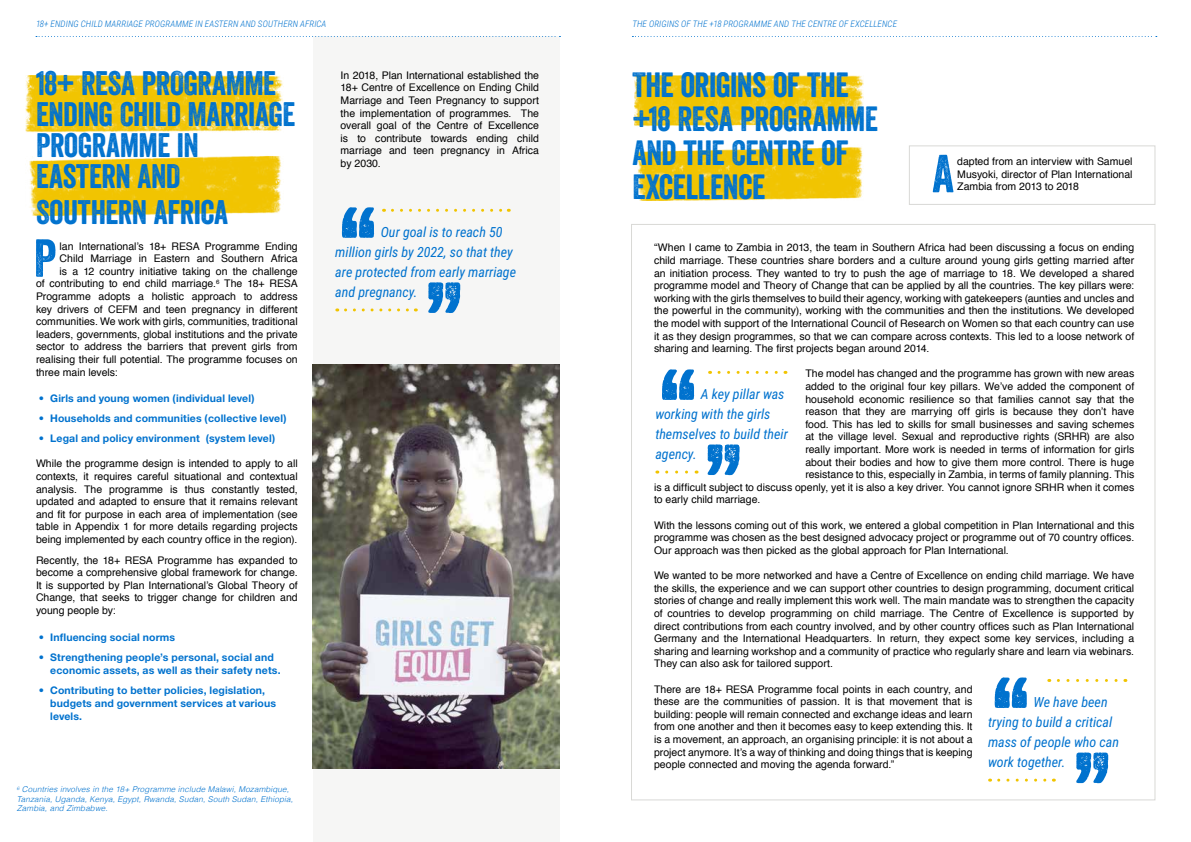
<style>
.page{position:relative;width:1191px;height:842px;background:#fff}
.page>*{position:absolute;margin:0;border:0;box-sizing:border-box;transform-origin:0 0}
.t1{font:125px "Veneer";color:#0072ce}
.t2{font:51.8px "Veneer";color:#0072ce}
.t3{font:34px/34px "Veneer";letter-spacing:-.015em;color:#0072ce}
.t4{font:33px/31px "Veneer";letter-spacing:-.015em;color:#0072ce}
.t5{font:italic 14px/20px "Roboto Condensed";letter-spacing:-.005em;color:#0072ce}
.t6{font:10.5px/12.6px "Helvetica";color:#000;text-align:justify}
.t7{font:700 10.5px/13px "Helvetica Neue";letter-spacing:.01em;color:#0072ce}
.t8{font:italic 300 9px "Roboto Condensed";letter-spacing:.01em;color:#0072ce}
.t9{font:italic 300 8px/9.6px "Helvetica";letter-spacing:.02em;color:#0072ce}
</style>
<div class="page">
<img style="left:26px;top:75px;width:258px;height:140px">
<div style="left:313px;top:36px;width:246px;height:806px;background:#f6f6f5"></div>
<svg style="left:36px;top:36px;width:524px;height:1px"></svg>
<svg style="left:392px;top:209px;width:117px;height:3px"></svg>
<svg style="left:345px;top:308px;width:71px;height:3px"></svg>
<img style="left:313px;top:364px;width:246px;height:405px">
<img style="left:635px;top:76px;width:228px;height:125px">
<svg style="left:632px;top:36px;width:524px;height:1px"></svg>
<div style="left:909px;top:145px;width:246px;height:60px;border:1px solid #d9d9d6"></div>
<svg style="left:719px;top:371px;width:67px;height:3px"></svg>
<svg style="left:666px;top:471px;width:31px;height:3px"></svg>
<svg style="left:1058px;top:679px;width:67px;height:3px"></svg>
<svg style="left:998px;top:779px;width:56px;height:3px"></svg>
<p class="t8" style="left:36px;top:17px;width:292px">18+ ENDING CHILD MARRIAGE PROGRAMME IN EASTERN AND SOUTHERN AFRICA</p>
<h3 class="t4" style="left:36px;top:68px;width:135px">18+ RESA PROGRA</h3>
<h3 class="t4" style="left:36px;top:68px;width:261px;text-indent:190px">MME<br>ENDING CHILD MARRIAGE<br>PROGRAMME IN<br>EASTERN AND</h3>
<h3 class="t4" style="left:36px;top:197px;width:194px">SOUTHERN AFRICA</h3>
<h2 class="t2" style="left:34px;top:226px;width:24px">P</h2>
<p class="t6" style="left:60px;top:240px;width:240px">lan International’s 18+ RESA Programme Ending</p>
<p class="t6" style="left:60px;top:252px;width:240px">Child Marriage in Eastern and Southern Africa</p>
<p class="t6" style="left:60px;top:265px;width:240px">is a 12 country initiative taking on the challenge</p>
<p class="t6" style="left:36px;top:278px;width:263px">of contributing to end child marriage.<sup>6</sup> The 18+ RESA</p>
<p class="t6" style="left:36px;top:290px;width:263px">Programme adopts a holistic approach to address</p>
<p class="t6" style="left:36px;top:303px;width:263px">key drivers of CEFM and teen pregnancy in different</p>
<p class="t6" style="left:36px;top:315px;width:263px">communities. We work with girls, communities, traditional</p>
<p class="t6" style="left:36px;top:328px;width:263px">leaders, governments, global institutions and the private</p>
<p class="t6" style="left:36px;top:341px;width:263px">sector to address the barriers that prevent girls from</p>
<p class="t6" style="left:36px;top:353px;width:263px">realising their full potential. The programme focuses on</p>
<p class="t6" style="left:36px;top:366px;width:83px">three main levels:</p>
<p class="t7" style="left:39px;top:392px;width:217px">• Girls and young women (individual level)</p>
<p class="t7" style="left:39px;top:412px;width:249px">• Households and communities (collective level)</p>
<p class="t7" style="left:39px;top:432px;width:238px">• Legal and policy environment (system level)</p>
<p class="t6" style="left:36px;top:458px;width:263px">While the programme design is intended to apply to all contexts, it requires careful situational and contextual analysis. The programme is thus constantly tested, updated and adapted to ensure that it remains relevant and fit for purpose in each area of implementation (see table in Appendix 1 for more details regarding projects being implemented by each country office in the region).</p>
<p class="t6" style="left:36px;top:554px;width:263px">Recently, the 18+ RESA Programme has expanded to become a comprehensive global framework for change.<br>It is supported by Plan International’s Global Theory of Change, that seeks to trigger change for children and young people by:</p>
<p class="t7" style="left:39px;top:630px;width:138px">• Influencing social norms</p>
<p class="t7" style="left:50px;top:650px;width:232px;text-indent:-11px">• Strengthening people’s personal, social and economic assets, as well as their safety nets.</p>
<p class="t7" style="left:50px;top:683px;width:227px;text-indent:-11px">• Contributing to better policies, legislation, budgets and government services at various levels.</p>
<p class="t6" style="left:340px;top:69px;width:200px">In 2018, Plan International established the 18+ Centre of Excellence on Ending Child Marriage and Teen Pregnancy to support the implementation of programmes. The overall goal of the Centre of Excellence is to contribute towards ending child marriage and teen pregnancy in Africa by 2030.</p>
<h1 class="t1" style="left:335px;top:177px;width:47px">“</h1>
<h3 class="t5" style="left:335px;top:221px;width:182px;text-indent:45px">Our goal is to reach 50 million girls by 2022, so that they are protected from early marriage and pregnancy.</h3>
<h1 class="t1" style="left:422px;top:252px;width:47px">”</h1>
<p class="t9" style="left:17px;top:784px;width:278px"><sup>6</sup> Countries involves in the 18+ Programme include Malawi, Mozambique,<br>Tanzania, Uganda, Kenya, Egypt, Rwanda, Sudan, South Sudan, Ethiopia,<br>Zambia, and Zimbabwe.</p>
<p class="t8" style="left:632px;top:17px;width:6px">THE</p>
<p class="t8" style="left:649px;top:17px;width:222px">ORIGINS OF THE +18 PROGRAMME AND THE CENTRE OF EXCELLE</p>
<p class="t8" style="left:882px;top:17px;width:16px">NCE</p>
<h3 class="t3" style="left:632px;top:67px;width:247px">THE ORIGINS OF THE +18 RESA PROGRAMME<br>AND THE CENTRE OF<br>EXCELLENCE</h3>
<h2 class="t2" style="left:932px;top:142px;width:22px">A</h2>
<p class="t6" style="left:957px;top:155px;width:177px">dapted from an interview with Samuel Musyoki, director of Plan International Zambia from 2013 to 2018</p>
<p class="t6" style="left:654px;top:242px;width:482px">“When I came to Zambia in 2013, the team in Southern Africa had been discussing a focus on ending child marriage. These countries share borders and a culture around young girls getting married after an initiation process. They wanted to try to push the age of marriage to 18. We developed a shared programme model and Theory of Change that can be applied by all the countries. The key pillars were: working with the girls themselves to build their agency, working with gatekeepers (aunties and uncles and the powerful in the community), working with the communities and then the institutions. We developed the model with support of the International Council of Research on Women so that each country can use it as they design programmes, so that we can compare across contexts. This led to a loose network of sharing and learning. The first projects began around 2014.</p>
<p class="t6" style="left:805px;top:368px;width:330px">The model has changed and the programme has grown with new areas</p>
<p class="t6" style="left:805px;top:380px;width:330px">added to the original four key pillars. We’ve added the component of</p>
<p class="t6" style="left:805px;top:393px;width:330px">household economic resilience so that families cannot say that the</p>
<p class="t6" style="left:805px;top:406px;width:330px">reason that they are marrying off girls is because they don’t have</p>
<p class="t6" style="left:805px;top:418px;width:330px">food. This has led to skills for small businesses and saving schemes</p>
<p class="t6" style="left:805px;top:431px;width:330px">at the village level. Sexual and reproductive rights (SRHR) are also</p>
<p class="t6" style="left:805px;top:443px;width:330px">really important. More work is needed in terms of information for girls</p>
<p class="t6" style="left:805px;top:456px;width:330px">about their bodies and how to give them more control. There is huge</p>
<p class="t6" style="left:805px;top:469px;width:330px">resistance to this, especially in Zambia, in terms of family planning. This</p>
<p class="t6" style="left:654px;top:481px;width:482px">is a difficult subject to discuss openly, yet it is also a key driver. You cannot ignore SRHR when it comes</p>
<p class="t6" style="left:654px;top:494px;width:108px">to early child marriage.</p>
<p class="t6" style="left:654px;top:519px;width:482px">With the lessons coming out of this work, we entered a global competition in Plan International and this programme was chosen as the best designed advocacy project or programme out of 70 country offices.<br>Our approach was then picked as the global approach for Plan International.</p>
<p class="t6" style="left:654px;top:569px;width:482px">We wanted to be more networked and have a Centre of Excellence on ending child marriage. We have the skills, the experience and we can support other countries to design programming, document critical stories of change and really implement this work well. The main mandate was to strengthen the capacity of countries to develop programming on child marriage. The Centre of Excellence is supported by direct contributions from each country involved, and by other country offices such as Plan International Germany and the International Headquarters. In return, they expect some key services, including a sharing and learning workshop and a community of practice who regularly share and learn via webinars.<br>They can also ask for tailored support.</p>
<p class="t6" style="left:654px;top:683px;width:320px">There are 18+ RESA Programme focal points in each country, and these are the communities of passion. It is that movement that is building: people will remain connected and exchange ideas and learn from one another and then it becomes easy to keep extending this. It is a movement, an approach, an organising principle: it is not about a project anymore. It’s a way of thinking and doing things that is keeping people connected and moving the agenda forward.”</p>
<h1 class="t1" style="left:655px;top:339px;width:47px">“</h1>
<h3 class="t5" style="left:655px;top:383px;width:134px;text-indent:45px">A key pillar was working with the girls themselves to build their agency.</h3>
<h1 class="t1" style="left:701px;top:414px;width:47px">”</h1>
<h1 class="t1" style="left:988px;top:647px;width:47px">“</h1>
<h3 class="t5" style="left:988px;top:691px;width:132px;text-indent:45px">We have been trying to build a critical mass of people who can work together.</h3>
<h1 class="t1" style="left:1069px;top:722px;width:47px">”</h1>
</div>
